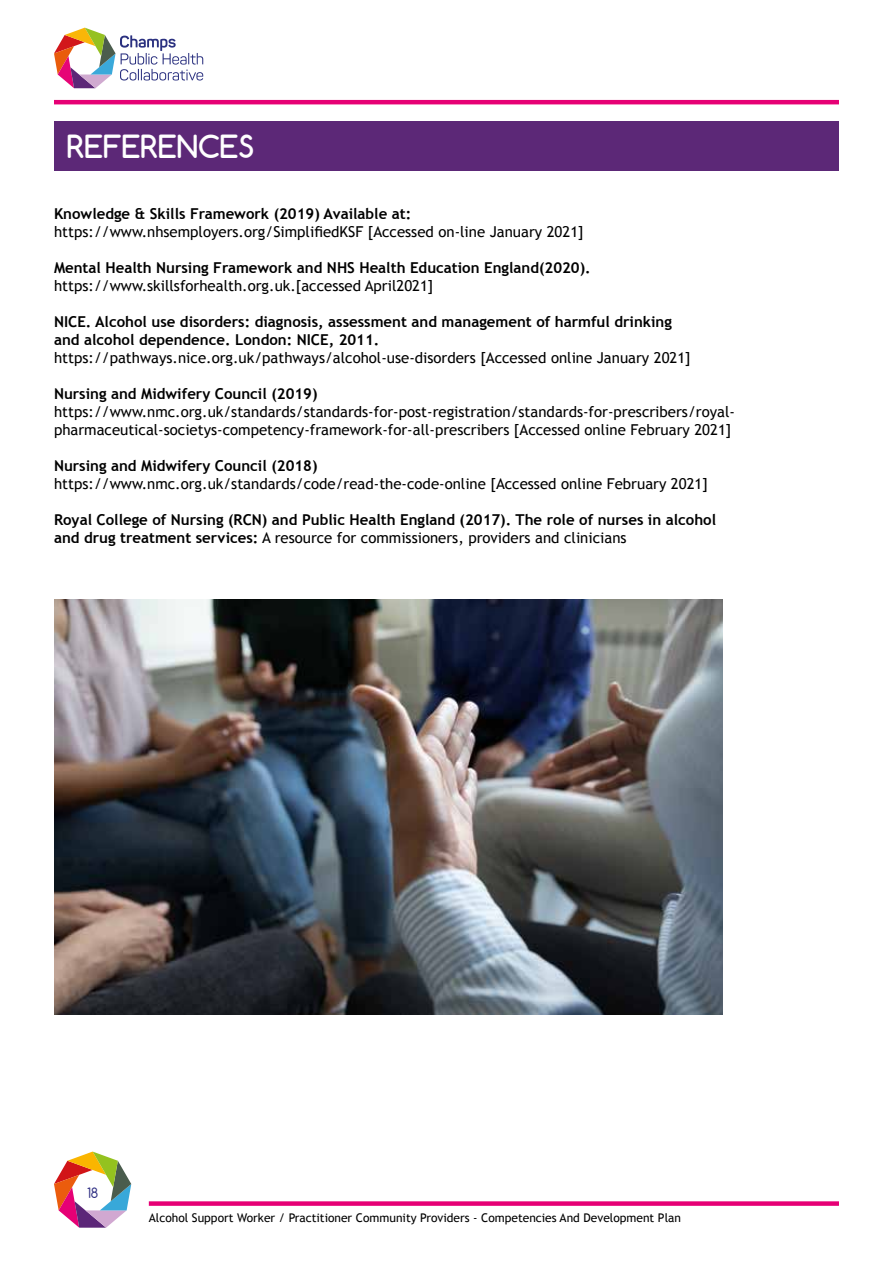
<style>
.page{position:relative;width:893px;height:1263px;background:#fff}
.page>*{position:absolute;margin:0;border:0;box-sizing:border-box;transform-origin:0 0}
.t1{font:700 30px "Comfortaa";color:#fff}
.t2{font:15px/18px "Trebuchet MS";color:#000}
.t3{font:700 15px/18px "Trebuchet MS";color:#000}
.t4{font:13.5px "Comfortaa";color:#2e2e82}
.t5{font:12px "Trebuchet MS";color:#000}
.s1{font-weight:400}
</style>
<div class="page">
<svg style="left:54px;top:28px;width:149px;height:60px"></svg>
<hr style="left:54px;top:100px;width:785px;height:4px;background:#e60075">
<div style="left:149px;top:1201px;width:690px;height:5px;background:#e60075"></div>
<svg style="left:54px;top:1151px;width:77px;height:77px"></svg>
<div style="left:54px;top:122px;width:785px;height:49px;background:#5c2877"></div>
<img style="left:54px;top:600px;width:669px;height:414px">
<h1 class="t1" style="left:67px;top:128px;width:189px">REFERENCES</h1>
<p class="t3" style="left:54px;top:205px;width:359px">Knowledge &amp; Skills Framework (2019) Available at:</p>
<p class="t2" style="left:54px;top:223px;width:531px">https://www.nhsemployers.org/SimplifiedKSF [Accessed on-line January 2021]</p>
<p class="t3" style="left:54px;top:259px;width:538px">Mental Health Nursing Framework and NHS Health Education England(2020).</p>
<p class="t2" style="left:54px;top:277px;width:381px">https://www.skillsforhealth.org.uk.[accessed April2021]</p>
<p class="t3" style="left:54px;top:313px;width:619px">NICE. Alcohol use disorders: diagnosis, assessment and management of harmful drinking and alcohol dependence. London: NICE, 2011.</p>
<p class="t2" style="left:54px;top:349px;width:638px">https://pathways.nice.org.uk/pathways/alcohol-use-disorders [Accessed online January 2021]</p>
<p class="t3" style="left:54px;top:385px;width:265px">Nursing and Midwifery Council (2019)</p>
<p class="t2" style="left:54px;top:403px;width:682px">https://www.nmc.org.uk/standards/standards-for-post-registration/standards-for-prescribers/royal&shy;pharmaceutical-societys-competency-framework-for-all-prescribers [Accessed online February 2021]</p>
<p class="t3" style="left:54px;top:457px;width:265px">Nursing and Midwifery Council (2018)</p>
<p class="t2" style="left:54px;top:475px;width:655px">https://www.nmc.org.uk/standards/code/read-the-code-online [Accessed online February 2021]</p>
<p class="t3" style="left:54px;top:511px;width:664px">Royal College of Nursing (RCN) and Public Health England (2017). The role of nurses in alcohol and drug treatment services: <span class="s1">A resource for commissioners, providers and clinicians</span></p>
<p class="t4" style="left:87px;top:1184px;width:13px">18</p>
<p class="t5" style="left:149px;top:1210px;width:534px">Alcohol Support Worker / Practitioner Community Providers - Competencies And Development Plan</p>
</div>
